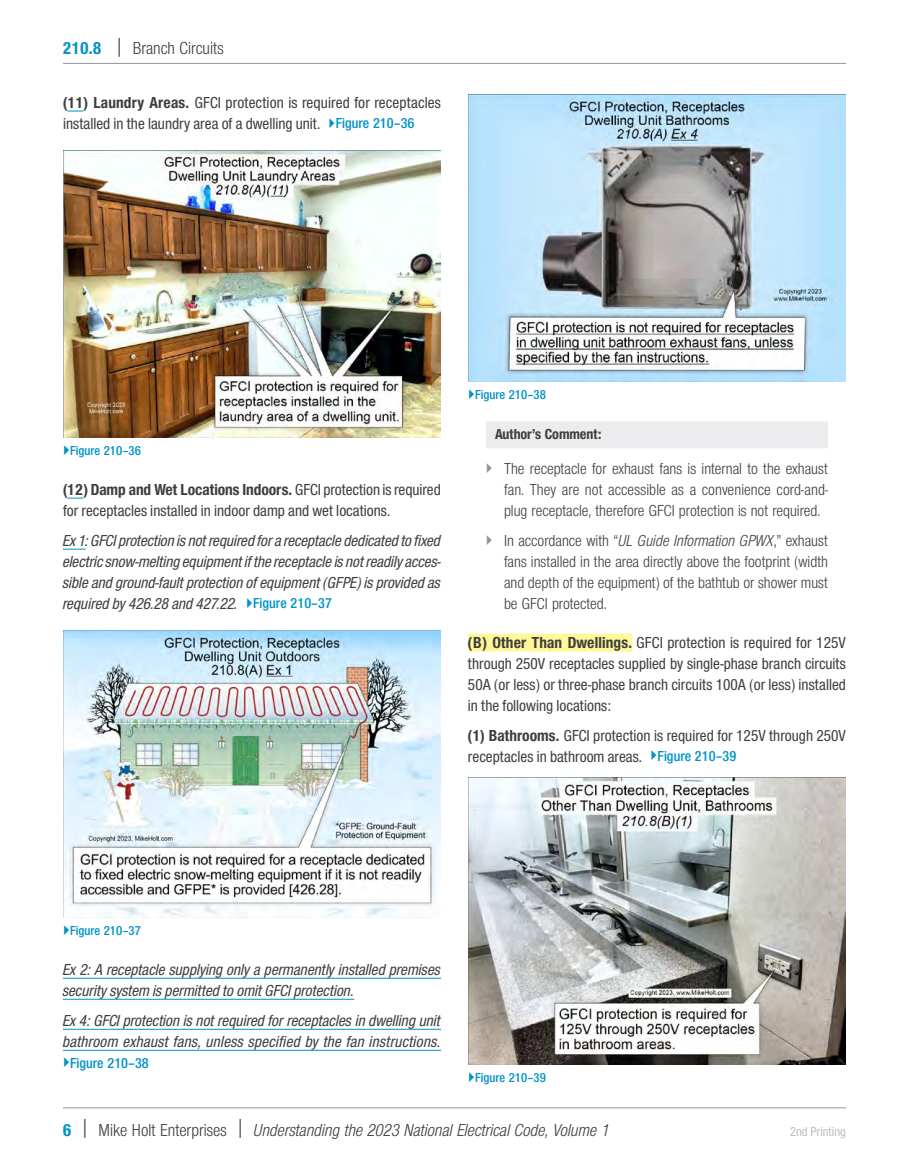
<style>
.page{position:relative;width:918px;height:1175px;background:#fff}
.page>*{position:absolute;margin:0;border:0;box-sizing:border-box;transform-origin:0 0}
.t1{font:italic 18px "Nimbus San Nov Con";color:#3e3e3f}
.t2{font:18px "Nimbus San Nov Con";color:#3e3e3f}
.t3{font:500 16.5px/21px "Nimbus San Nov Con";color:#3e3e3f}
.t4{font:16.5px/21px "Nimbus San Nov Con Med Ita";color:#3e3e3f}
.t5{font:16.5px/21px "Nimbus San Nov Con";color:#3e3e3f;text-align:justify}
.t6{font:700 15px "Nimbus San Nov Con";letter-spacing:-.005em;color:#3e3e3f}
.t7{font:15px "Nimbus San Nov Con Sem Bol";color:#0092c8}
.t8{font:13.5px "Nimbus San Nov Con Sem Bol";color:#0092c8}
.t9{font:500 13.5px "Nimbus San Nov Con";color:#bcbdc0}
.s1{font-weight:700;color:#0092c8}
.s2{font-size:22.5px}
.s3{font-weight:700}
.s4{font-family:"Nimbus San Nov Con Sem Bol";font-weight:400;font-size:15px;color:#0092c8}
.s5{font-family:"Nimbus San Nov Con Sem Bol";font-size:15px;color:#0092c8}
.s6{font-style:italic}
.s7{font-weight:700;font-style:normal;color:#0092c8}
.s8{font-style:normal;font-size:22.5px}
.s9{font-style:normal}
</style>
<div class="page">
<hr style="left:63px;top:1107px;width:783px;height:1px;background:#939598">
<hr style="left:63px;top:63px;width:783px;height:1px;background:#939598">
<div style="left:486px;top:421px;width:342px;height:27px;background:#ececee"></div>
<div style="left:468px;top:633px;width:164px;height:18px;background:#fff79a"></div>
<img style="left:468px;top:94px;width:378px;height:288px">
<img style="left:468px;top:777px;width:378px;height:287px">
<svg style="left:67px;top:111px;width:16px;height:1px"></svg>
<svg style="left:67px;top:498px;width:16px;height:1px"></svg>
<svg style="left:63px;top:549px;width:23px;height:1px"></svg>
<hr style="left:63px;top:977px;width:378px;height:1px;background:#0092c8">
<hr style="left:63px;top:998px;width:291px;height:1px;background:#0092c8">
<hr style="left:63px;top:1028px;width:378px;height:1px;background:#0092c8">
<hr style="left:63px;top:1049px;width:378px;height:1px;background:#0092c8">
<img style="left:63px;top:150px;width:378px;height:288px">
<img style="left:63px;top:630px;width:378px;height:287px">
<p class="t2" style="left:63px;top:38px;width:162px"><span class="s1">210.8</span> <span class="s2">|</span> Branch Circuits</p>
<p class="t3" style="left:63px;top:92px;width:379px"><span class="s3">(11) Laundry Areas.</span> GFCI protection is required for receptacles installed in the laundry area of a dwelling unit. <span class="s4">Figure 210–36</span></p>
<p class="t8" style="left:70px;top:442px;width:72px">Figure 210–36</p>
<p class="t3" style="left:63px;top:479px;width:379px"><span class="s3">(12) Damp and Wet Locations Indoors.</span> GFCI protection is required for receptacles installed in indoor damp and wet locations.</p>
<p class="t4" style="left:63px;top:530px;width:380px;text-align:justify">Ex 1: GFCI protection is not required for a receptacle dedicated to fixed electric snow-melting equipment if the receptacle is not readily acces&shy;sible and ground-fault protection of equipment (GFPE) is provided as required by 426.28 and 427.22. <span class="s5">Figure 210–37</span></p>
<p class="t8" style="left:475px;top:386px;width:72px">Figure 210–38</p>
<p class="t6" style="left:495px;top:425px;width:108px">Author’s Comment:</p>
<p class="t5" style="left:504px;top:458px;width:326px">The receptacle for exhaust fans is internal to the exhaust fan. They are not accessible as a convenience cord-and&shy;plug receptacle, therefore GFCI protection is not required.</p>
<p class="t5" style="left:504px;top:530px;width:326px">In accordance with “<span class="s6">UL Guide Information GPWX</span>,” exhaust fans installed in the area directly above the footprint (width and depth of the equipment) of the bathtub or shower must be GFCI protected.</p>
<p class="t3" style="left:468px;top:632px;width:380px;text-align:justify"><span class="s3">(B) Other Than Dwellings.</span> GFCI protection is required for 125V through 250V receptacles supplied by single-phase branch circuits 50A (or less) or three-phase branch circuits 100A (or less) installed in the following locations:</p>
<p class="t3" style="left:468px;top:725px;width:379px"><span class="s3">(1) Bathrooms.</span> GFCI protection is required for 125V through 250V receptacles in bathroom areas. <span class="s4">Figure 210–39</span></p>
<p class="t8" style="left:70px;top:922px;width:72px">Figure 210–37</p>
<p class="t4" style="left:63px;top:959px;width:380px">Ex 2: A receptacle supplying only a permanently installed premises security system is permitted to omit GFCI protection.</p>
<p class="t4" style="left:63px;top:1010px;width:380px">Ex 4: GFCI protection is not required for receptacles in dwelling unit bathroom exhaust fans, unless specified by the fan instructions.</p>
<p class="t7" style="left:70px;top:1054px;width:80px">Figure 210–38</p>
<p class="t8" style="left:475px;top:1069px;width:72px">Figure 210–39</p>
<p class="t1" style="left:63px;top:1120px;width:548px"><span class="s7">6</span> <span class="s8">|</span> <span class="s9">Mike Holt Enterprises</span> <span class="s8">|</span> Understanding the 2023 National Electrical Code, Volume 1</p>
<p class="t9" style="left:790px;top:1123px;width:57px">2nd Printing</p>
</div>
